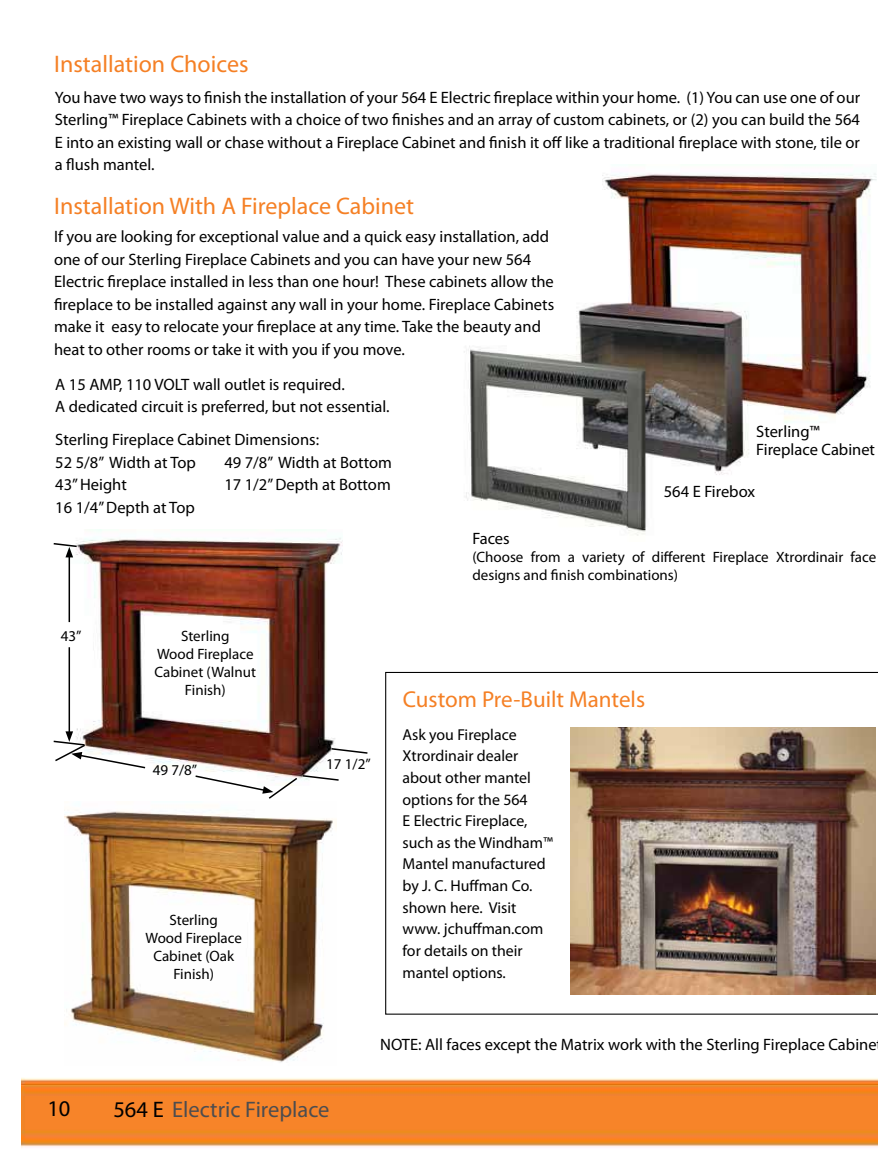
<style>
.page{position:relative;width:878px;height:1175px;background:#fff}
.page>*{position:absolute;margin:0;border:0;box-sizing:border-box;transform-origin:0 0}
.t1{font:24px "Myriad Pro";color:#f58025}
.t2{font:23.1px "Myriad Pro";color:#f58025}
.t3{font:22.5px "Myriad Pro";color:#4d4d4f}
.t4{font:22.5px "Myriad Pro";color:#000}
.t5{font:16.5px/22.5px "Myriad Pro";color:#000}
.t6{font:15.9px/21.6px "Myriad Pro";color:#000}
.t7{font:15px/18px "Myriad Pro";color:#000;text-align:center}
.s1{color:#000}
</style>
<div class="page">
<img style="left:64px;top:811px;width:272px;height:251px">
<img style="left:22px;top:1078px;width:856px;height:70px">
<img style="left:464px;top:172px;width:412px;height:364px">
<img style="left:68px;top:529px;width:275px;height:245px">
<svg style="left:195px;top:774px;width:144px;height:25px"></svg>
<svg style="left:330px;top:747px;width:38px;height:7px"></svg>
<hr style="left:69px;top:555px;width:1px;height:67px;background:#000">
<hr style="left:69px;top:647px;width:1px;height:86px;background:#000">
<svg style="left:53px;top:731px;width:94px;height:38px"></svg>
<svg style="left:53px;top:542px;width:25px;height:15px"></svg>
<svg style="left:385px;top:672px;width:493px;height:342px"></svg>
<img style="left:570px;top:728px;width:305px;height:266px">
<h1 class="t1" style="left:54px;top:49px;width:196px">Installation Choices</h1>
<p class="t5" style="left:55px;top:86px;width:807px;text-align:justify">You have two ways to finish the installation of your 564 E Electric fireplace within your home. (1) You can use one of our Sterling™ Fireplace Cabinets with a choice of two finishes and an array of custom cabinets, or (2) you can build the 564<br>E into an existing wall or chase without a Fireplace Cabinet and finish it off like a traditional fireplace with stone, tile or a flush mantel.</p>
<h1 class="t1" style="left:54px;top:191px;width:361px">Installation With A Fireplace Cabinet</h1>
<p class="t5" style="left:54px;top:225px;width:501px">If you are looking for exceptional value and a quick easy installation, add one of our Sterling Fireplace Cabinets and you can have your new 564<br>Electric fireplace installed in less than one hour! These cabinets allow the fireplace to be installed against any wall in your home. Fireplace Cabinets make it easy to relocate your fireplace at any time. Take the beauty and heat to other rooms or take it with you if you move.</p>
<p class="t5" style="left:55px;top:372px;width:336px">A 15 AMP, 110 VOLT wall outlet is required.<br>A dedicated circuit is preferred, but not essential.</p>
<p class="t5" style="left:55px;top:428px;width:265px">Sterling Fireplace Cabinet Dimensions:<br>52 5/8” Width at Top</p>
<p class="t5" style="left:224px;top:450px;width:169px">49 7/8” Width at Bottom</p>
<p class="t5" style="left:55px;top:473px;width:73px">43” Height</p>
<p class="t5" style="left:224px;top:473px;width:168px">17 1/2” Depth at Bottom</p>
<p class="t5" style="left:55px;top:495px;width:141px">16 1/4” Depth at Top</p>
<p class="t5" style="left:756px;top:422px;width:120px;line-height:18px">Sterling™<br>Fireplace Cabinet</p>
<p class="t5" style="left:663px;top:480px;width:93px">564 E Firebox</p>
<p class="t7" style="left:61px;top:626px;width:22px">43”</p>
<h3 class="t4" style="left:47px;top:1095px;width:25px">10</h3>
<p class="t7" style="left:155px;top:627px;width:103px">Sterling<br>Wood Fireplace<br>Cabinet (Walnut<br>Finish)</p>
<p class="t7" style="left:153px;top:761px;width:46px">49 7/8”</p>
<p class="t7" style="left:145px;top:910px;width:98px">Sterling<br>Wood Fireplace<br>Cabinet (Oak<br>Finish)</p>
<p class="t5" style="left:472px;top:527px;width:39px">Faces</p>
<p class="t7" style="left:472px;top:548px;width:405px;text-align:left">(Choose from a variety of different Fireplace Xtrordinair face designs and finish combinations)</p>
<p class="t7" style="left:326px;top:755px;width:46px">17 1/2”</p>
<h2 class="t2" style="left:403px;top:684px;width:244px">Custom Pre-Built Mantels</h2>
<p class="t6" style="left:402px;top:723px;width:152px">Ask you Fireplace<br>Xtrordinair dealer about other mantel options for the 564<br>E Electric Fireplace, such as the Windham™<br>Mantel manufactured by J. C. Huffman Co. shown here. Visit www. jchuffman.com for details on their mantel options.</p>
<h3 class="t3" style="left:113px;top:1095px;width:218px"><span class="s1">564 E</span> Electric Fireplace</h3>
<p class="t5" style="left:380px;top:1033px;width:498px">NOTE: All faces except the Matrix work with the Sterling Fireplace Cabine</p>
</div>
